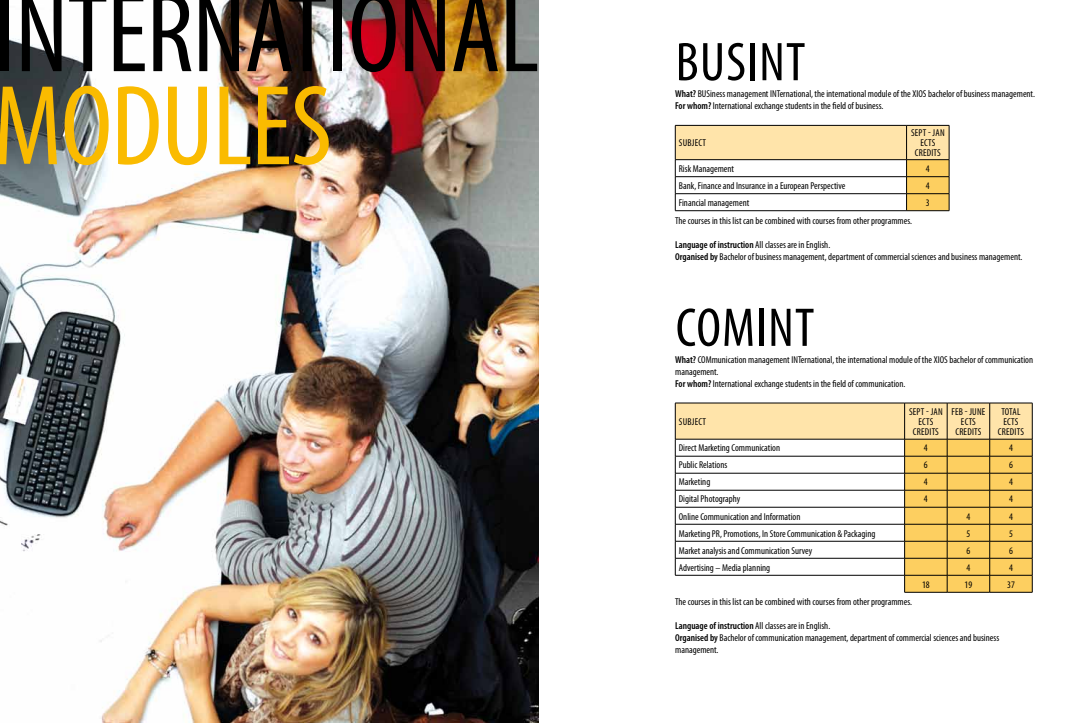
<style>
.page{position:relative;width:1078px;height:723px;background:#fff}
.page>*{position:absolute;margin:0;border:0;box-sizing:border-box;transform-origin:0 0}
.t1{font:condensed 115px "Myriad Pro";letter-spacing:-.01em;color:#000}
.t2{font:condensed 115px "Myriad Pro";letter-spacing:-.01em;color:#fabb00}
.t3{font:condensed 55px "Myriad Pro";color:#000}
.t4{font:condensed 10px/12px "Myriad Pro";color:#000}
.t5{font:condensed 10px "Myriad Pro";letter-spacing:.02em;color:#000}
.s1{font-weight:600}
</style>
<div class="page">
<svg style="left:675px;top:125px;width:274px;height:85px"></svg>
<hr style="left:675px;top:210px;width:231px;height:1px;background:#000">
<hr style="left:906px;top:210px;width:43px;height:1px;background:#000">
<svg style="left:675px;top:403px;width:357px;height:189px"></svg>
<hr style="left:904px;top:592px;width:42px;height:1px;background:#000">
<hr style="left:946px;top:592px;width:43px;height:1px;background:#000">
<hr style="left:989px;top:592px;width:43px;height:1px;background:#000">
<img style="left:0;top:0;width:539px;height:723px">
<h1 class="t1" style="left:-7px;top:-36px;width:547px">international</h1>
<h1 class="t2" style="left:-7px;top:57px;width:340px">modules</h1>
<h2 class="t3" style="left:675px;top:29px;width:22px">BUSINT</h2>
<p class="t4" style="left:675px;top:88px;width:361px"><span class="s1">What?</span> BUSiness management INTernational, the international module of the XIOS bachelor of business management.<br><span class="s1">For whom?</span> International exchange students in the field of business.</p>
<p class="t4" style="left:678px;top:137px;width:29px">Subject</p>
<p class="t4" style="left:910px;top:127px;width:35px">Sept - Jan</p>
<p class="t4" style="left:920px;top:137px;width:5px">ECTS</p>
<p class="t5" style="left:914px;top:147px;width:28px">credits</p>
<p class="t4" style="left:678px;top:162px;width:57px">Risk Management</p>
<p class="t4" style="left:925px;top:162px;width:5px">4</p>
<p class="t4" style="left:678px;top:179px;width:168px">Bank, Finance and Insurance in a European Perspective</p>
<p class="t4" style="left:925px;top:179px;width:5px">4</p>
<p class="t4" style="left:678px;top:196px;width:72px">Financial management</p>
<p class="t4" style="left:925px;top:196px;width:5px">3</p>
<p class="t4" style="left:675px;top:214px;width:238px">The courses in this list can be combined with courses from other programmes.</p>
<p class="t4" style="left:675px;top:238px;width:348px"><span class="s1">Language of instruction</span> All classes are in English.<br><span class="s1">Organised by</span> Bachelor of business management, department of commercial sciences and business management.</p>
<h2 class="t3" style="left:675px;top:294px;width:24px">COMINT</h2>
<p class="t4" style="left:675px;top:353px;width:359px"><span class="s1">What?</span> COMmunication management INTernational, the international module of the XIOS bachelor of communication management.<br><span class="s1">For whom?</span> International exchange students in the field of communication.</p>
<p class="t4" style="left:678px;top:415px;width:29px">Subject</p>
<p class="t4" style="left:1001px;top:405px;width:21px">Total</p>
<p class="t4" style="left:1003px;top:415px;width:5px">ECTS</p>
<p class="t5" style="left:997px;top:425px;width:28px">credits</p>
<p class="t4" style="left:908px;top:405px;width:35px">Sept - Jan</p>
<p class="t4" style="left:918px;top:415px;width:5px">ECTS</p>
<p class="t5" style="left:912px;top:425px;width:28px">credits</p>
<p class="t4" style="left:951px;top:405px;width:35px">Feb - June</p>
<p class="t4" style="left:960px;top:415px;width:5px">ECTS</p>
<p class="t5" style="left:955px;top:425px;width:28px">credits</p>
<p class="t4" style="left:678px;top:442px;width:103px">Direct Marketing Communication</p>
<p class="t4" style="left:923px;top:442px;width:5px">4</p>
<p class="t4" style="left:1008px;top:442px;width:5px">4</p>
<p class="t4" style="left:678px;top:459px;width:50px">Public Relations</p>
<p class="t4" style="left:923px;top:459px;width:5px">6</p>
<p class="t4" style="left:1008px;top:459px;width:5px">6</p>
<p class="t4" style="left:678px;top:476px;width:33px">Marketing</p>
<p class="t4" style="left:923px;top:476px;width:5px">4</p>
<p class="t4" style="left:1008px;top:476px;width:5px">4</p>
<p class="t4" style="left:678px;top:493px;width:63px">Digital Photography</p>
<p class="t4" style="left:923px;top:493px;width:5px">4</p>
<p class="t4" style="left:1008px;top:493px;width:5px">4</p>
<p class="t4" style="left:678px;top:510px;width:123px">Online Communication and Information</p>
<p class="t4" style="left:966px;top:510px;width:5px">4</p>
<p class="t4" style="left:1008px;top:510px;width:5px">4</p>
<p class="t4" style="left:678px;top:527px;width:198px">Marketing PR, Promotions, In Store Communication &amp; Packaging</p>
<p class="t4" style="left:966px;top:527px;width:5px">5</p>
<p class="t4" style="left:1008px;top:527px;width:5px">5</p>
<p class="t4" style="left:678px;top:544px;width:135px">Market analysis and Communication Survey</p>
<p class="t4" style="left:966px;top:544px;width:5px">6</p>
<p class="t4" style="left:1008px;top:544px;width:5px">6</p>
<p class="t4" style="left:678px;top:561px;width:93px">Advertising – Media planning</p>
<p class="t4" style="left:966px;top:561px;width:5px">4</p>
<p class="t4" style="left:1008px;top:561px;width:5px">4</p>
<p class="t4" style="left:921px;top:578px;width:9px">18</p>
<p class="t4" style="left:964px;top:578px;width:9px">19</p>
<p class="t4" style="left:1006px;top:578px;width:9px">37</p>
<p class="t4" style="left:675px;top:596px;width:238px">The courses in this list can be combined with courses from other programmes.</p>
<p class="t4" style="left:675px;top:620px;width:325px"><span class="s1">Language of instruction</span> All classes are in English.<br><span class="s1">Organised by</span> Bachelor of communication management, department of commercial sciences and business management.</p>
</div>
